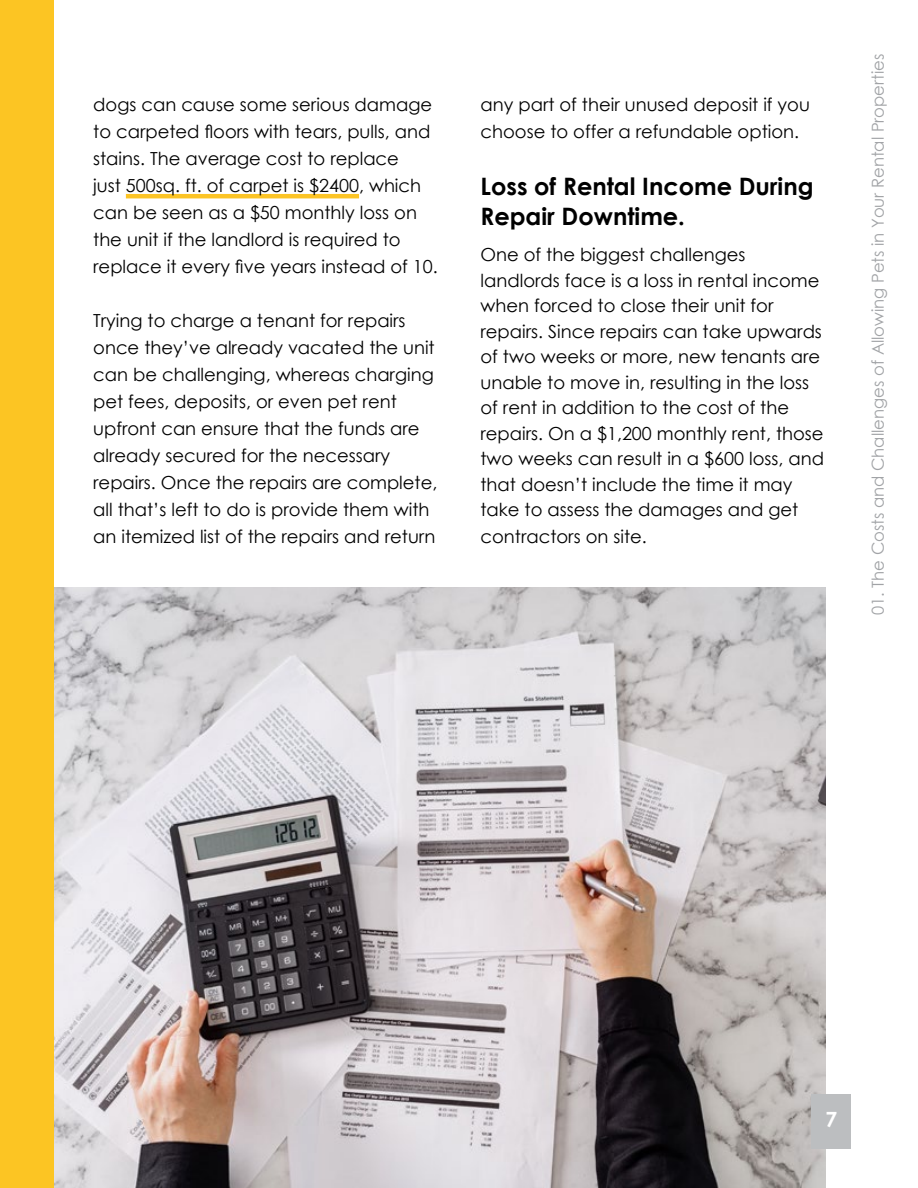
<style>
.page{position:relative;width:918px;height:1188px;background:#fff}
.page>*{position:absolute;margin:0;border:0;box-sizing:border-box;transform-origin:0 0}
.t1{font:700 24px/30px "Century Gothic";color:#000}
.t2{font:700 21px "Aesthet Nova";color:#fff}
.t3{font:700 21px "Century Gothic";color:#fff}
.t4{font:18px/27px "Century Gothic";color:#000}
.t5{font:16.5px "Century Gothic";color:#a1a3a6}
</style>
<div class="page">
<img style="left:54px;top:588px;width:772px;height:600px">
<hr style="left:126px;top:194px;width:233px;height:4px;background:#fcc425">
<div style="left:811px;top:1094px;width:39px;height:55px;background:#bcbec0"></div>
<div style="left:0;top:0;width:54px;height:1188px;background:#fcc523"></div>
<p class="t4" style="left:93px;top:90px;width:346px">dogs can cause some serious damage to carpeted floors with tears, pulls, and stains. The average cost to replace<br>just 500sq. ft. of carpet is $2400, which can be seen as a $50 monthly loss on the unit if the landlord is required to replace it every five years instead of 10.</p>
<p class="t4" style="left:93px;top:306px;width:346px">Trying to charge a tenant for repairs once they’ve already vacated the unit can be challenging, whereas charging pet fees, deposits, or even pet rent upfront can ensure that the funds are already secured for the necessary repairs. Once the repairs are complete, all that’s left to do is provide them with an itemized list of the repairs and return</p>
<p class="t4" style="left:481px;top:90px;width:331px">any part of their unused deposit if you choose to offer a refundable option.</p>
<h1 class="t1" style="left:481px;top:170px;width:335px">Loss of Rental Income During<br>Repair Downtime.</h1>
<p class="t4" style="left:481px;top:241px;width:345px;line-height:25.7px">One of the biggest challenges landlords face is a loss in rental income when forced to close their unit for repairs. Since repairs can take upwards of two weeks or more, new tenants are unable to move in, resulting in the loss of rent in addition to the cost of the repairs. On a $1,200 monthly rent, those two weeks can result in a $600 loss, and that doesn’t include the time it may take to assess the damages and get contractors on site.</p>
<p class="t5" style="left:866px;top:615px;width:563px;rotate:-90deg">01. The Costs and Challenges of Allowing Pets in Your Rental Properties</p>
<p class="t3" style="left:826px;top:1106px;width:13px">7</p>
<p class="t2" style="left:826px;top:1107px;width:9px">1</p>
</div>
